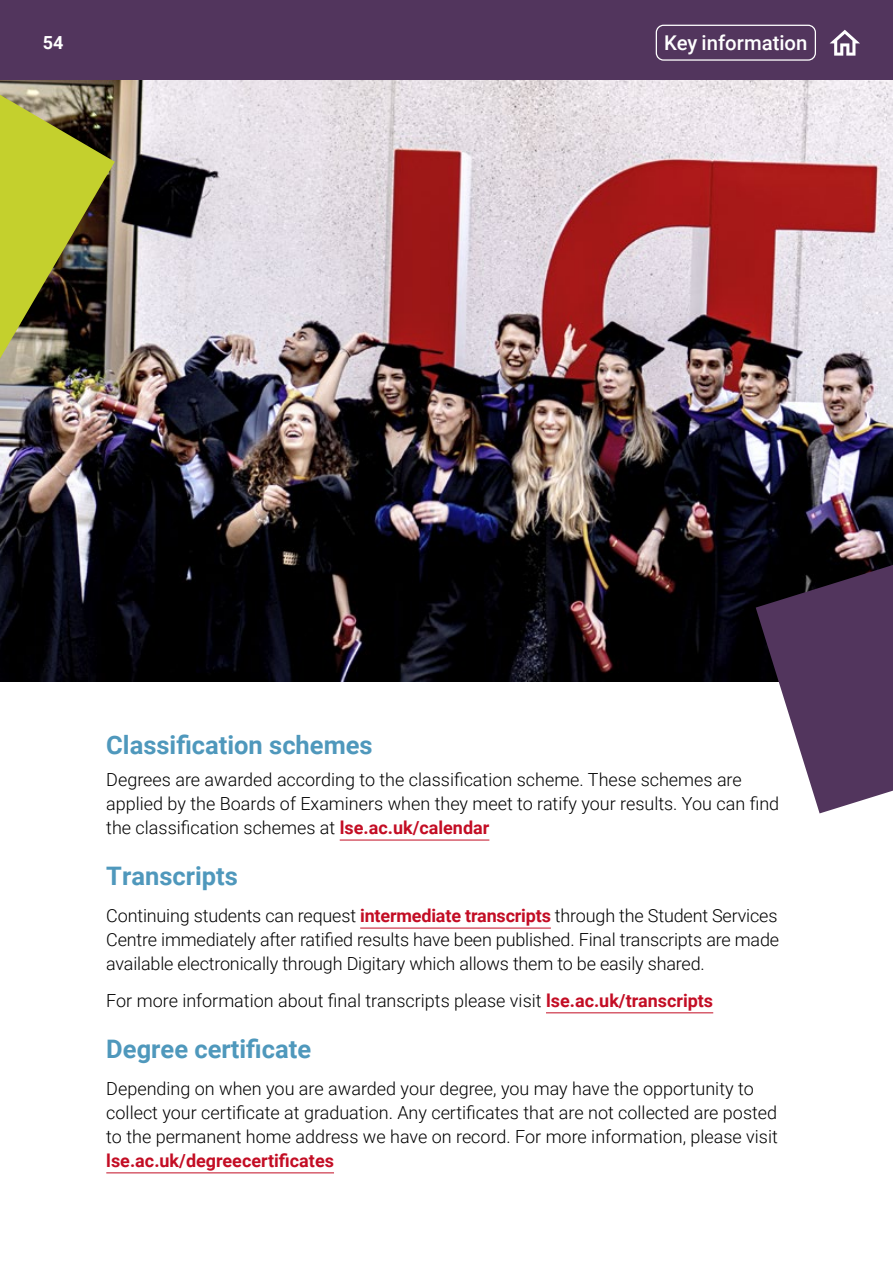
<style>
.page{position:relative;width:893px;height:1263px;background:#fff}
.page>*{position:absolute;margin:0;border:0;box-sizing:border-box;transform-origin:0 0}
.t1{font:700 25.5px "Roboto";color:#4f98bc}
.t2{font:500 20.4px "Roboto";color:#fff}
.t3{font:300 18px/24px "Roboto";color:#000}
.t4{font:700 18px "Roboto";color:#c30d24}
.t5{font:700 18px "Roboto";color:#fff}
.s1{font-weight:700;color:#c30d24}
</style>
<div class="page">
<div style="left:0;top:0;width:893px;height:81px;background:#52355d"></div>
<div style="left:656px;top:25px;width:160px;height:36px;border:1px solid #fff;border-radius:7px"></div>
<svg style="left:830px;top:30px;width:30px;height:26px"></svg>
<img style="left:0;top:81px;width:893px;height:600px">
<svg style="left:756px;top:565px;width:137px;height:248px"></svg>
<svg style="left:0;top:95px;width:115px;height:264px;background:#888a34"></svg>
<hr style="left:340px;top:840px;width:149px;height:1px;background:#c30d24">
<hr style="left:360px;top:928px;width:191px;height:1px;background:#c30d24">
<hr style="left:546px;top:1012px;width:167px;height:1px;background:#c30d24">
<hr style="left:106px;top:1172px;width:228px;height:1px;background:#c30d24">
<p class="t5" style="left:43px;top:30px;width:22px">54</p>
<p class="t2" style="left:664px;top:29px;width:145px">Key information</p>
<h1 class="t1" style="left:106px;top:727px;width:268px">Classification schemes</h1>
<p class="t3" style="left:106px;top:767px;width:674px">Degrees are awarded according to the classification scheme. These schemes are applied by the Boards of Examiners when they meet to ratify your results. You can find the classification schemes at <span class="s1">lse.ac.uk/calendar</span></p>
<h1 class="t1" style="left:106px;top:858px;width:133px">Transcripts</h1>
<p class="t3" style="left:106px;top:903px;width:674px;text-align:justify">Continuing students can request <span class="s1">intermediate transcripts</span> through the Student Services Centre immediately after ratified results have been published. Final transcripts are made available electronically through Digitary which allows them to be easily shared.</p>
<p class="t3" style="left:106px;top:988px;width:608px">For more information about final transcripts please visit <span class="s1">lse.ac.uk/transcripts</span></p>
<h1 class="t1" style="left:106px;top:1031px;width:206px">Degree certificate</h1>
<p class="t3" style="left:106px;top:1076px;width:673px">Depending on when you are awarded your degree, you may have the opportunity to collect your certificate at graduation. Any certificates that are not collected are posted to the permanent home address we have on record. For more information, please visit</p>
<p class="t4" style="left:106px;top:1148px;width:229px">lse.ac.uk/degreecertificates</p>
</div>
